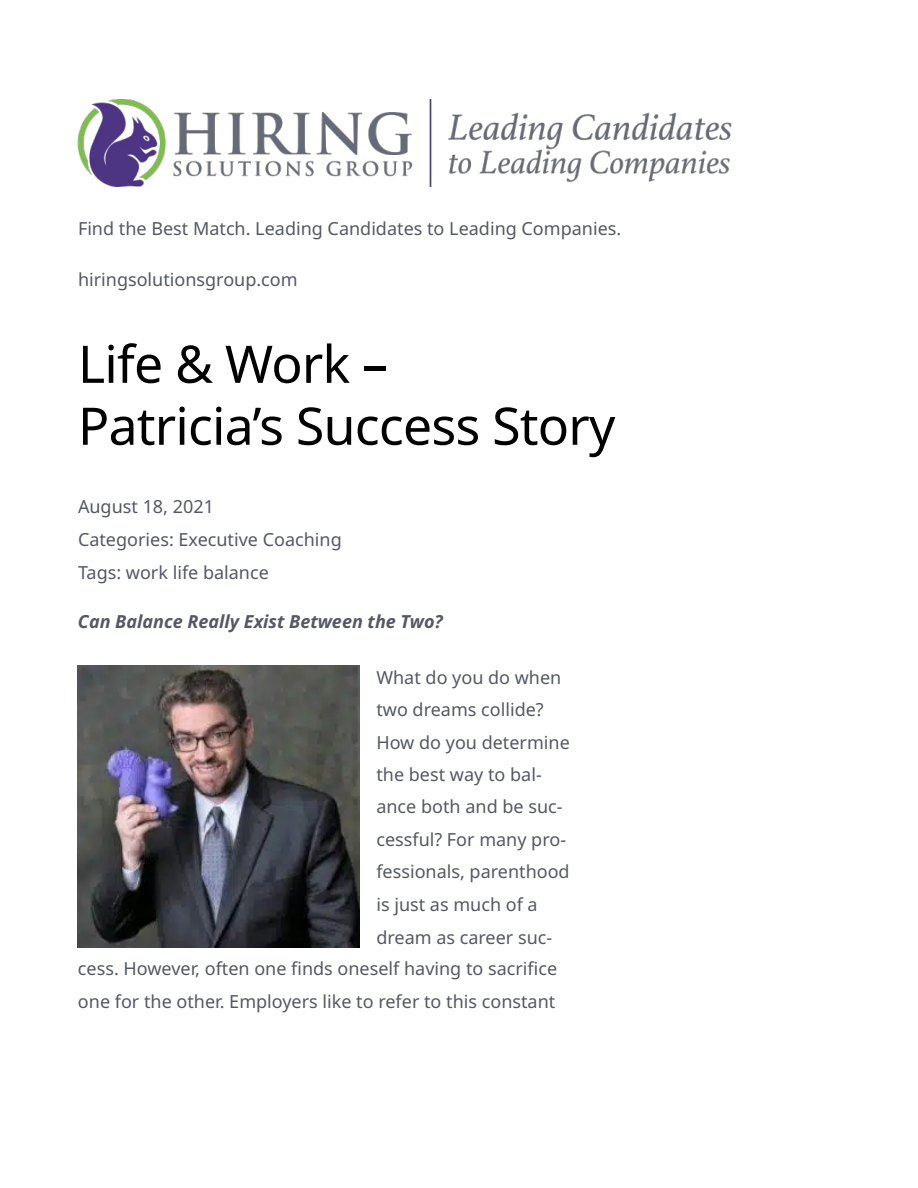
<style>
.page{position:relative;width:918px;height:1188px;background:#fff}
.page>*{position:absolute;margin:0;border:0;box-sizing:border-box;transform-origin:0 0}
.t1{font:51.75px/61.9px "Noto Sans";letter-spacing:-.015em;color:#000}
.t2{font:18px/32.7px "Noto Sans";color:#545862}
.t3{font:italic 700 18px "Noto Sans";color:#545862}
</style>
<div class="page">
<img style="left:78px;top:666px;width:282px;height:281px">
<img style="left:78px;top:100px;width:654px;height:87px">
<p class="t2" style="left:78px;top:213px;width:545px">Find the Best Match. Leading Candidates to Leading Companies.</p>
<p class="t2" style="left:78px;top:263px;width:221px">hiringsolutionsgroup.com</p>
<h1 class="t1" style="left:78px;top:334px;width:539px">Life &amp; Work –<br>Patricia’s Success Story</h1>
<p class="t2" style="left:78px;top:491px;width:265px">August 18, 2021<br>Categories: Executive Coaching<br>Tags: work life balance</p>
<p class="t3" style="left:78px;top:609px;width:366px">Can Balance Really Exist Between the Two?</p>
<p class="t2" style="left:376px;top:661px;width:187px">What do you do when</p>
<p class="t2" style="left:376px;top:694px;width:169px">two dreams collide?</p>
<p class="t2" style="left:376px;top:726px;width:195px">How do you determine</p>
<p class="t2" style="left:376px;top:759px;width:167px">the best way to bal‐</p>
<p class="t2" style="left:376px;top:790px;width:188px">ance both and be suc‐</p>
<p class="t2" style="left:376px;top:823px;width:191px">cessful? For many pro‐</p>
<p class="t2" style="left:376px;top:856px;width:195px">fessionals, parenthood</p>
<p class="t2" style="left:376px;top:888px;width:163px">is just as much of a</p>
<p class="t2" style="left:376px;top:921px;width:177px">dream as career suc‐</p>
<p class="t2" style="left:78px;top:953px;width:481px">cess. However, often one finds oneself having to sacrifice</p>
<p class="t2" style="left:78px;top:985px;width:479px">one for the other. Employers like to refer to this constant</p>
</div>
